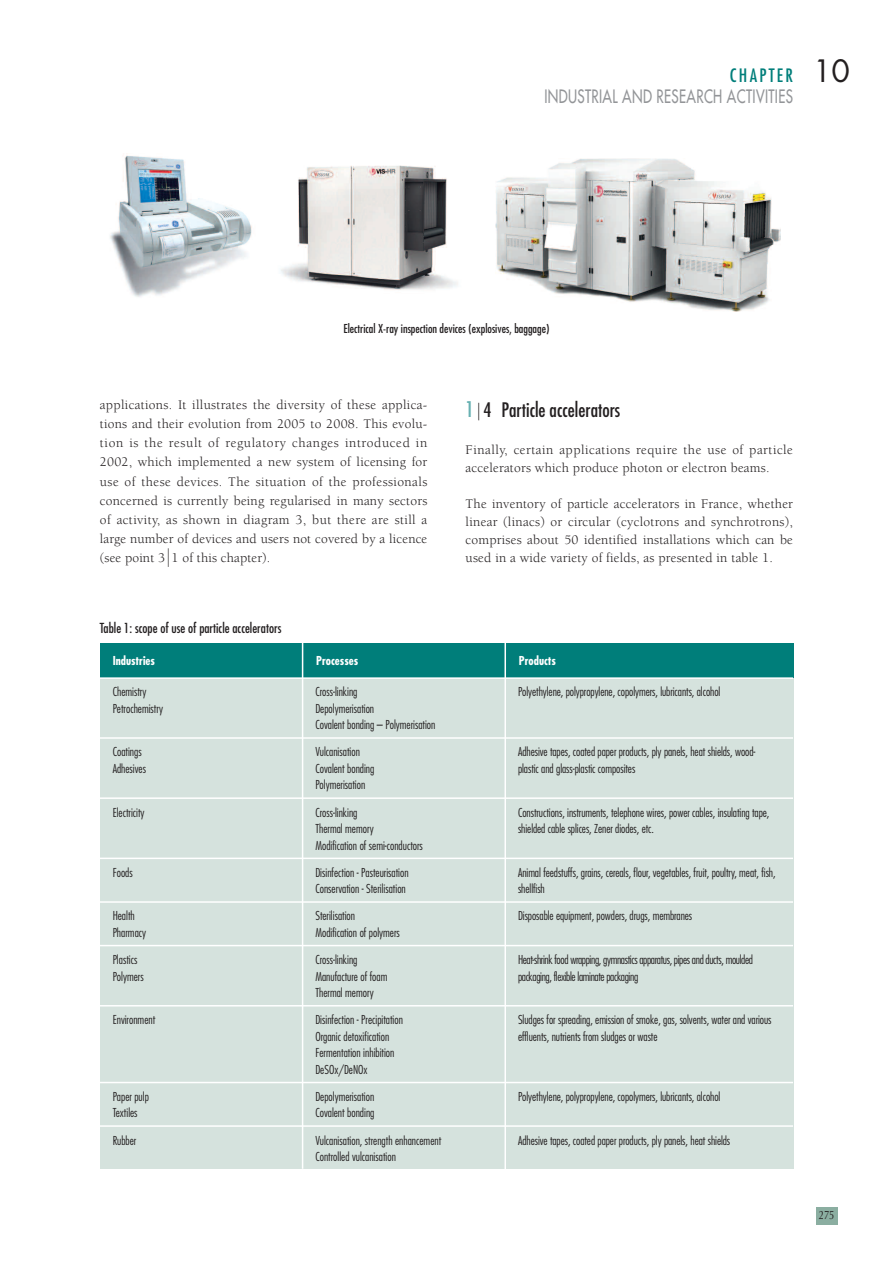
<style>
.page{position:relative;width:893px;height:1263px;background:#fff}
.page>*{position:absolute;margin:0;border:0;box-sizing:border-box;transform-origin:0 0}
.t1{font:30px "Futura";color:#231f20}
.t2{font:condensed 19.5px "Futura";color:#231f20}
.t3{font:18px "Futura";letter-spacing:.025em;color:#939598;scale:.75 1}
.t4{font:condensed 18px "Futura";letter-spacing:.13em;color:#007e7a}
.t5{font:13.5px/19px "Berkeley";letter-spacing:.015em;color:#231f20;text-align:justify}
.t6{font:condensed 13.5px "Futura";color:#231f20}
.t7{font:300 condensed 12px/16.5px "Futura";letter-spacing:-.005em;color:#231f20}
.t8{font:300 condensed 12px/16.5px "Futura";letter-spacing:-.03em;color:#231f20}
.t9{font:condensed 12px "Futura";color:#231f20}
.t10{font:700 condensed 12px "Futura";color:#fff}
.t11{font:12px "Optima";color:#231f20;scale:.8 1}
.s1{font-size:21px;color:#67b1b2}
</style>
<div class="page">
<div style="left:816px;top:1208px;width:22px;height:17px;background:#8baea1"></div>
<img style="left:110px;top:155px;width:142px;height:142px">
<img style="left:280px;top:165px;width:178px;height:125px">
<img style="left:495px;top:159px;width:286px;height:153px">
<div style="left:100px;top:651px;width:693px;height:518px;background:#d5e2dd"></div>
<div style="left:100px;top:643px;width:693px;height:34px;background:#007e7a"></div>
<hr style="left:302px;top:643px;width:1px;height:526px;background:#fff">
<hr style="left:504px;top:643px;width:2px;height:527px;background:#fff">
<hr style="left:100px;top:737px;width:693px;height:2px;background:#fff">
<hr style="left:100px;top:797px;width:693px;height:2px;background:#fff">
<hr style="left:100px;top:857px;width:693px;height:2px;background:#fff">
<hr style="left:100px;top:901px;width:693px;height:2px;background:#fff">
<hr style="left:100px;top:945px;width:693px;height:1px;background:#fff">
<hr style="left:100px;top:1005px;width:693px;height:1px;background:#fff">
<hr style="left:100px;top:1082px;width:693px;height:1px;background:#fff">
<hr style="left:100px;top:1125px;width:693px;height:2px;background:#fff">
<hr style="left:100px;top:677px;width:693px;height:2px;background:#fff">
<h3 class="t4" style="left:730px;top:67px;width:65px">CHAPTER</h3>
<h3 class="t3" style="left:544px;top:87px;width:333px">INDUSTRIAL AND RESEARCH ACTIVITIES</h3>
<h1 class="t1" style="left:813px;top:57px;width:38px">10</h1>
<p class="t9" style="left:344px;top:323px;width:207px">Electrical X-ray inspection devices (explosives, baggage)</p>
<p class="t5" style="left:100px;top:397px;width:329px">applications. It illustrates the diversity of these applica&shy;tions and their evolution from 2005 to 2008. This evolu&shy;tion is the result of regulatory changes introduced in 2002, which implemented a new system of licensing for use of these devices. The situation of the professionals concerned is currently being regularised in many sectors of activity, as shown in diagram 3, but there are still a large number of devices and users not covered by a licence (see point 3⏐1 of this chapter).</p>
<h2 class="t2" style="left:466px;top:401px;width:156px"><span class="s1">1</span> ⎮ 4 Particle accelerators</h2>
<p class="t5" style="left:466px;top:441px;width:329px;line-height:18px">Finally, certain applications require the use of particle accelerators which produce photon or electron beams.</p>
<p class="t5" style="left:466px;top:496px;width:329px;line-height:18px">The inventory of particle accelerators in France, whether linear (linacs) or circular (cyclotrons and synchrotrons), comprises about 50 identified installations which can be used in a wide variety of fields, as presented in table 1.</p>
<p class="t6" style="left:100px;top:622px;width:183px">Table 1: scope of use of particle accelerators</p>
<p class="t10" style="left:113px;top:656px;width:44px">Industries</p>
<p class="t10" style="left:316px;top:656px;width:44px">Processes</p>
<p class="t10" style="left:519px;top:656px;width:39px">Products</p>
<p class="t7" style="left:113px;top:684px;width:52px">Chemistry<br>Petrochemistry</p>
<p class="t7" style="left:315px;top:684px;width:122px">Cross-linking<br>Depolymerisation<br>Covalent bonding – Polymerisation</p>
<p class="t7" style="left:113px;top:744px;width:35px">Coatings<br>Adhesives</p>
<p class="t7" style="left:315px;top:744px;width:61px">Vulcanisation<br>Covalent bonding<br>Polymerisation</p>
<p class="t7" style="left:518px;top:744px;width:239px">Adhesive tapes, coated paper products, ply panels, heat shields, wood&shy;plastic and glass-plastic composites</p>
<p class="t7" style="left:518px;top:684px;width:204px">Polyethylene, polypropylene, copolymers, lubricants, alcohol</p>
<p class="t7" style="left:113px;top:805px;width:33px">Electricity</p>
<p class="t7" style="left:315px;top:805px;width:109px">Cross-linking<br>Thermal memory<br>Modification of semi-conductors</p>
<p class="t7" style="left:518px;top:805px;width:253px">Constructions, instruments, telephone wires, power cables, insulating tape, shielded cable splices, Zener diodes, etc.</p>
<p class="t7" style="left:113px;top:865px;width:22px">Foods</p>
<p class="t7" style="left:315px;top:865px;width:95px">Disinfection - Pasteurisation<br>Conservation - Sterilisation</p>
<p class="t7" style="left:518px;top:865px;width:259px">Animal feedstuffs, grains, cereals, flour, vegetables, fruit, poultry, meat, fish, shellfish</p>
<p class="t7" style="left:113px;top:908px;width:35px">Health<br>Pharmacy</p>
<p class="t7" style="left:315px;top:908px;width:86px">Sterilisation<br>Modification of polymers</p>
<p class="t7" style="left:518px;top:908px;width:176px">Disposable equipment, powders, drugs, membranes</p>
<p class="t7" style="left:113px;top:952px;width:33px">Plastics<br>Polymers</p>
<p class="t7" style="left:315px;top:952px;width:74px">Cross-linking<br>Manufacture of foam<br>Thermal memory</p>
<p class="t8" style="left:518px;top:952px;width:236px">Heat-shrink food wrapping, gymnastics apparatus, pipes and ducts, moulded packaging, flexible laminate packaging</p>
<p class="t7" style="left:113px;top:1012px;width:44px">Environment</p>
<p class="t7" style="left:315px;top:1012px;width:89px">Disinfection - Precipitation<br>Organic detoxification<br>Fermentation inhibition<br>DeSOx/DeNOx</p>
<p class="t7" style="left:518px;top:1012px;width:255px">Sludges for spreading, emission of smoke, gas, solvents, water and various effluents, nutrients from sludges or waste</p>
<p class="t7" style="left:113px;top:1089px;width:38px">Paper pulp<br>Textiles</p>
<p class="t7" style="left:315px;top:1089px;width:61px">Depolymerisation<br>Covalent bonding</p>
<p class="t7" style="left:518px;top:1089px;width:204px">Polyethylene, polypropylene, copolymers, lubricants, alcohol</p>
<p class="t7" style="left:113px;top:1132px;width:25px">Rubber</p>
<p class="t7" style="left:315px;top:1132px;width:127px">Vulcanisation, strength enhancement<br>Controlled vulcanisation</p>
<p class="t7" style="left:518px;top:1132px;width:214px">Adhesive tapes, coated paper products, ply panels, heat shields</p>
<p class="t11" style="left:819px;top:1210px;width:21px">275</p>
</div>
